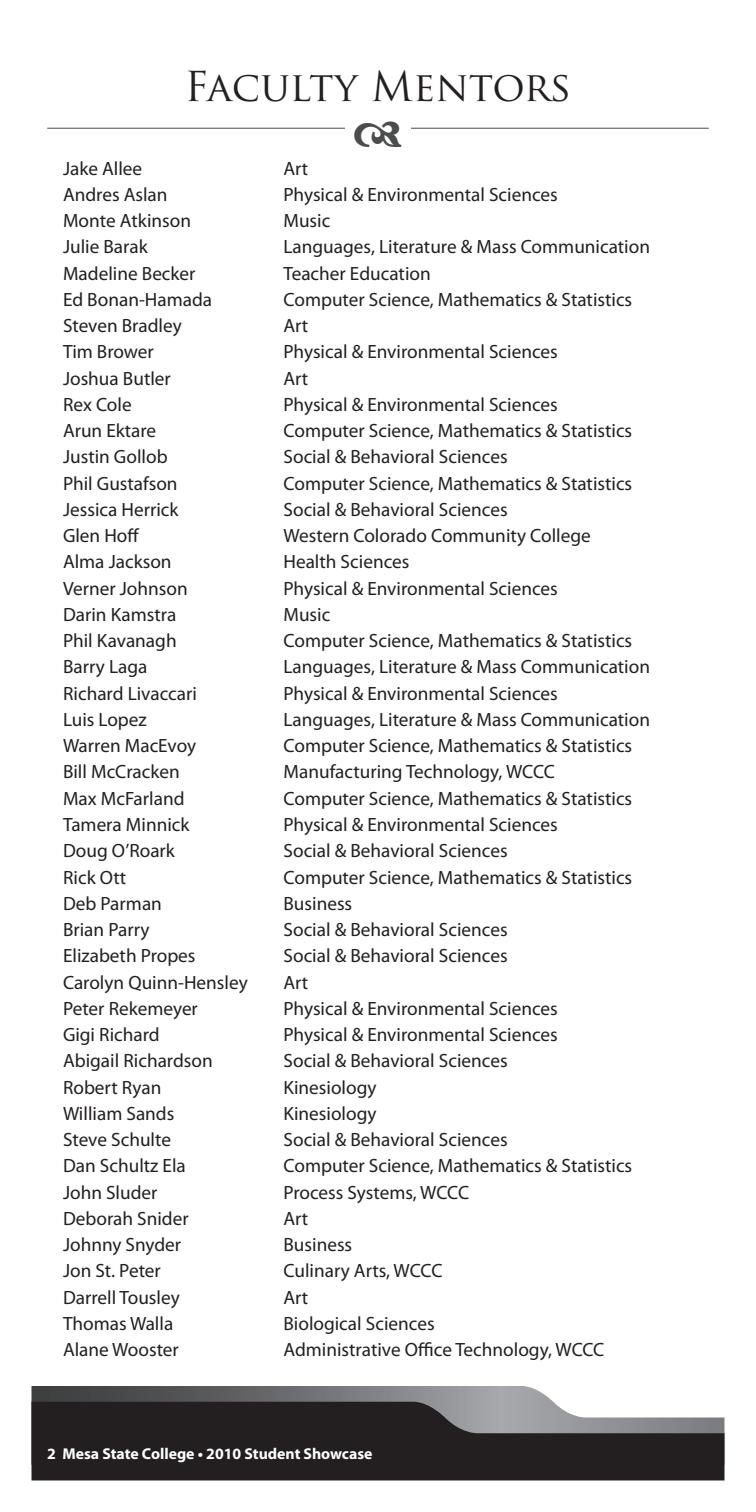
<style>
.page{position:relative;width:756px;height:1512px;background:#fff}
.page>*{position:absolute;margin:0;border:0;box-sizing:border-box;transform-origin:0 0}
.t1{font:40.25px "Trajan Pro";color:#231f20}
.t2{font:19.25px "Myriad Pro";color:#231f20}
.t3{font:700 15.75px "Myriad Pro";color:#fff}
</style>
<div class="page">
<svg style="left:32px;top:1386px;width:522px;height:16px;background:#707174"></svg>
<svg style="left:32px;top:1402px;width:692px;height:78px;background:#3a3738"></svg>
<hr style="left:47px;top:128px;width:662px;height:1px;background:#4b4c4d">
<div style="left:345px;top:110px;width:66px;height:48px;background:#fff"></div>
<h1 class="t1" style="left:184px;top:61px;width:389px">Faculty Mentors</h1>
<p class="t2" style="left:63px;top:156px;width:81px">Jake Allee</p>
<p class="t2" style="left:284px;top:156px;width:26px">Art</p>
<p class="t2" style="left:63px;top:182px;width:106px">Andres Aslan</p>
<p class="t2" style="left:284px;top:182px;width:276px">Physical &amp; Environmental Sciences</p>
<p class="t2" style="left:63px;top:209px;width:130px">Monte Atkinson</p>
<p class="t2" style="left:284px;top:209px;width:48px">Music</p>
<p class="t2" style="left:63px;top:235px;width:86px">Julie Barak</p>
<p class="t2" style="left:284px;top:235px;width:368px">Languages, Literature &amp; Mass Communication</p>
<p class="t2" style="left:63px;top:261px;width:134px">Madeline Becker</p>
<p class="t2" style="left:284px;top:261px;width:149px">Teacher Education</p>
<p class="t2" style="left:63px;top:288px;width:151px">Ed Bonan-Hamada</p>
<p class="t2" style="left:284px;top:288px;width:350px">Computer Science, Mathematics &amp; Statistics</p>
<p class="t2" style="left:63px;top:314px;width:120px">Steven Bradley</p>
<p class="t2" style="left:284px;top:314px;width:26px">Art</p>
<p class="t2" style="left:63px;top:340px;width:92px">Tim Brower</p>
<p class="t2" style="left:284px;top:340px;width:276px">Physical &amp; Environmental Sciences</p>
<p class="t2" style="left:63px;top:366px;width:109px">Joshua Butler</p>
<p class="t2" style="left:284px;top:366px;width:26px">Art</p>
<p class="t2" style="left:63px;top:393px;width:70px">Rex Cole</p>
<p class="t2" style="left:284px;top:393px;width:276px">Physical &amp; Environmental Sciences</p>
<p class="t2" style="left:63px;top:419px;width:95px">Arun Ektare</p>
<p class="t2" style="left:284px;top:419px;width:350px">Computer Science, Mathematics &amp; Statistics</p>
<p class="t2" style="left:63px;top:445px;width:106px">Justin Gollob</p>
<p class="t2" style="left:284px;top:445px;width:226px">Social &amp; Behavioral Sciences</p>
<p class="t2" style="left:63px;top:471px;width:116px">Phil Gustafson</p>
<p class="t2" style="left:284px;top:471px;width:350px">Computer Science, Mathematics &amp; Statistics</p>
<p class="t2" style="left:63px;top:498px;width:117px">Jessica Herrick</p>
<p class="t2" style="left:284px;top:498px;width:226px">Social &amp; Behavioral Sciences</p>
<p class="t2" style="left:63px;top:524px;width:78px">Glen Hoff</p>
<p class="t2" style="left:284px;top:524px;width:309px">Western Colorado Community College</p>
<p class="t2" style="left:63px;top:550px;width:110px">Alma Jackson</p>
<p class="t2" style="left:284px;top:550px;width:127px">Health Sciences</p>
<p class="t2" style="left:63px;top:576px;width:126px">Verner Johnson</p>
<p class="t2" style="left:284px;top:576px;width:276px">Physical &amp; Environmental Sciences</p>
<p class="t2" style="left:63px;top:603px;width:115px">Darin Kamstra</p>
<p class="t2" style="left:284px;top:603px;width:48px">Music</p>
<p class="t2" style="left:63px;top:629px;width:115px">Phil Kavanagh</p>
<p class="t2" style="left:284px;top:629px;width:350px">Computer Science, Mathematics &amp; Statistics</p>
<p class="t2" style="left:63px;top:655px;width:86px">Barry Laga</p>
<p class="t2" style="left:284px;top:655px;width:368px">Languages, Literature &amp; Mass Communication</p>
<p class="t2" style="left:63px;top:681px;width:136px">Richard Livaccari</p>
<p class="t2" style="left:284px;top:681px;width:276px">Physical &amp; Environmental Sciences</p>
<p class="t2" style="left:63px;top:708px;width:85px">Luis Lopez</p>
<p class="t2" style="left:284px;top:708px;width:368px">Languages, Literature &amp; Mass Communication</p>
<p class="t2" style="left:63px;top:734px;width:135px">Warren MacEvoy</p>
<p class="t2" style="left:284px;top:734px;width:350px">Computer Science, Mathematics &amp; Statistics</p>
<p class="t2" style="left:63px;top:760px;width:118px">Bill McCracken</p>
<p class="t2" style="left:284px;top:760px;width:273px">Manufacturing Technology, WCCC</p>
<p class="t2" style="left:63px;top:786px;width:123px">Max McFarland</p>
<p class="t2" style="left:284px;top:786px;width:350px">Computer Science, Mathematics &amp; Statistics</p>
<p class="t2" style="left:63px;top:813px;width:128px">Tamera Minnick</p>
<p class="t2" style="left:284px;top:813px;width:276px">Physical &amp; Environmental Sciences</p>
<p class="t2" style="left:63px;top:839px;width:114px">Doug O’Roark</p>
<p class="t2" style="left:284px;top:839px;width:226px">Social &amp; Behavioral Sciences</p>
<p class="t2" style="left:63px;top:865px;width:65px">Rick Ott</p>
<p class="t2" style="left:284px;top:865px;width:350px">Computer Science, Mathematics &amp; Statistics</p>
<p class="t2" style="left:63px;top:891px;width:100px">Deb Parman</p>
<p class="t2" style="left:284px;top:891px;width:70px">Business</p>
<p class="t2" style="left:63px;top:918px;width:88px">Brian Parry</p>
<p class="t2" style="left:284px;top:918px;width:226px">Social &amp; Behavioral Sciences</p>
<p class="t2" style="left:63px;top:944px;width:134px">Elizabeth Propes</p>
<p class="t2" style="left:284px;top:944px;width:226px">Social &amp; Behavioral Sciences</p>
<p class="t2" style="left:63px;top:970px;width:186px">Carolyn Quinn-Hensley</p>
<p class="t2" style="left:284px;top:970px;width:26px">Art</p>
<p class="t2" style="left:63px;top:996px;width:136px">Peter Rekemeyer</p>
<p class="t2" style="left:284px;top:996px;width:276px">Physical &amp; Environmental Sciences</p>
<p class="t2" style="left:63px;top:1023px;width:98px">Gigi Richard</p>
<p class="t2" style="left:284px;top:1023px;width:276px">Physical &amp; Environmental Sciences</p>
<p class="t2" style="left:63px;top:1049px;width:151px">Abigail Richardson</p>
<p class="t2" style="left:284px;top:1049px;width:226px">Social &amp; Behavioral Sciences</p>
<p class="t2" style="left:63px;top:1075px;width:100px">Robert Ryan</p>
<p class="t2" style="left:284px;top:1075px;width:95px">Kinesiology</p>
<p class="t2" style="left:63px;top:1101px;width:113px">William Sands</p>
<p class="t2" style="left:284px;top:1101px;width:95px">Kinesiology</p>
<p class="t2" style="left:63px;top:1128px;width:110px">Steve Schulte</p>
<p class="t2" style="left:284px;top:1128px;width:226px">Social &amp; Behavioral Sciences</p>
<p class="t2" style="left:63px;top:1154px;width:124px">Dan Schultz Ela</p>
<p class="t2" style="left:284px;top:1154px;width:350px">Computer Science, Mathematics &amp; Statistics</p>
<p class="t2" style="left:63px;top:1180px;width:96px">John Sluder</p>
<p class="t2" style="left:284px;top:1180px;width:187px">Process Systems, WCCC</p>
<p class="t2" style="left:63px;top:1207px;width:127px">Deborah Snider</p>
<p class="t2" style="left:284px;top:1207px;width:26px">Art</p>
<p class="t2" style="left:63px;top:1233px;width:120px">Johnny Snyder</p>
<p class="t2" style="left:284px;top:1233px;width:70px">Business</p>
<p class="t2" style="left:63px;top:1259px;width:99px">Jon St. Peter</p>
<p class="t2" style="left:284px;top:1259px;width:161px">Culinary Arts, WCCC</p>
<p class="t2" style="left:63px;top:1285px;width:118px">Darrell Tousley</p>
<p class="t2" style="left:284px;top:1285px;width:26px">Art</p>
<p class="t2" style="left:63px;top:1312px;width:112px">Thomas Walla</p>
<p class="t2" style="left:284px;top:1312px;width:153px">Biological Sciences</p>
<p class="t2" style="left:63px;top:1338px;width:117px">Alane Wooster</p>
<p class="t2" style="left:284px;top:1338px;width:322px">Administrative Office Technology, WCCC</p>
<p class="t3" style="left:47px;top:1443px;width:327px">2 Mesa State College • 2010 Student Showcase</p>
</div>
